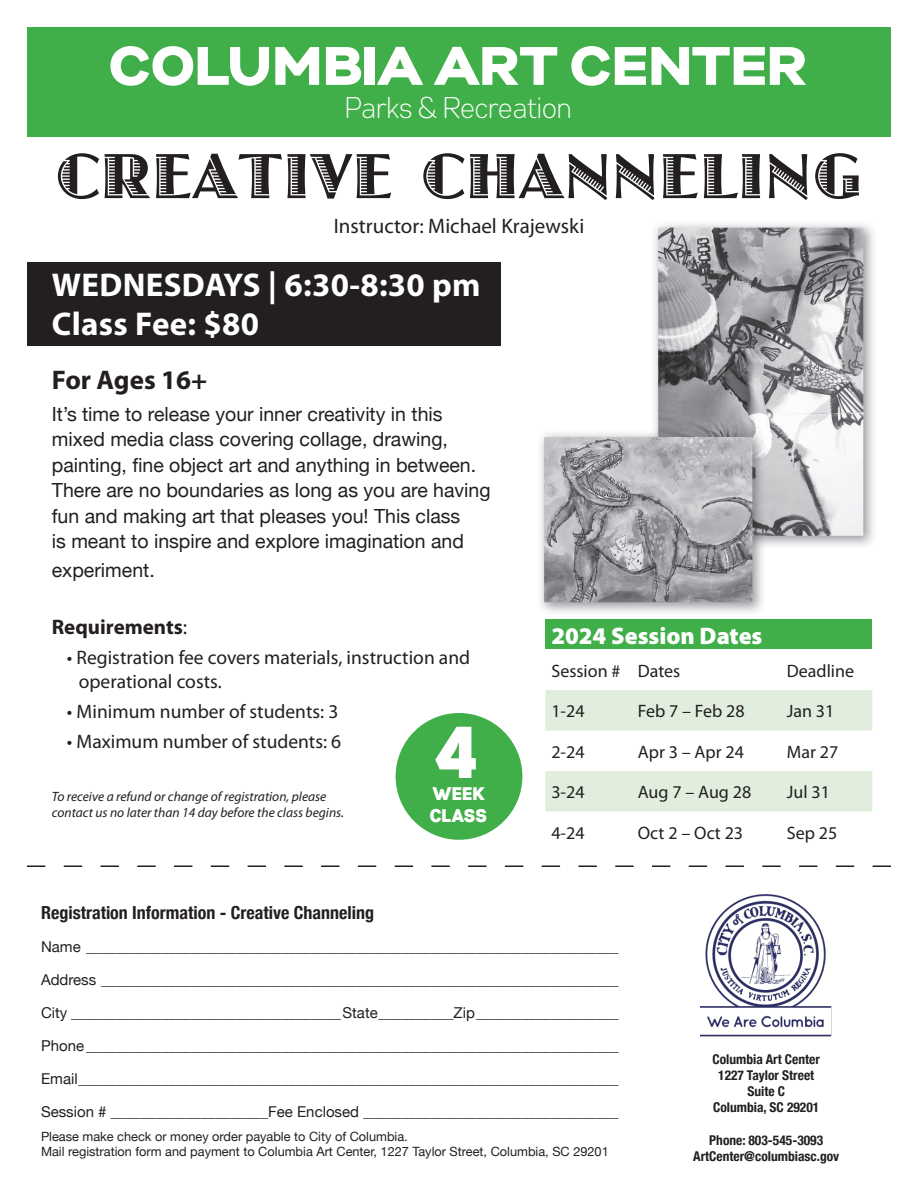
<style>
.page{position:relative;width:918px;height:1188px;background:#fff}
.page>*{position:absolute;margin:0;border:0;box-sizing:border-box;transform-origin:0 0}
.t1{font:73.2px "Gabriel Sans Cond Black";color:#fff}
.t2{font:66px "Jazz Let Plain";letter-spacing:.03em;color:#231f20}
.t3{font:54px "Gabriel Sans Black";letter-spacing:.01em;color:#fff}
.t4{font:700 33px "Myriad Pro";letter-spacing:.01em;color:#fff}
.t5{font:30px "Gabriel Sans Cond Light";color:#fff}
.t6{font:700 27px "Myriad Pro";color:#231f20}
.t7{font:900 24px "Myriad Pro";color:#fff}
.t8{font:21px "Myriad Pro";color:#231f20}
.t9{font:700 21px "Myriad Pro";color:#231f20}
.t10{font:19.5px/25.5px "Helvetica Neue";color:#231f20}
.t11{font:19.5px/23.4px "Myriad Pro";color:#231f20}
.t12{font:18.3px "Gabriel Sans Cond Black";letter-spacing:.015em;color:#fff}
.t13{font:18px "Myriad Pro";color:#231f20}
.t14{font:700 condensed 18px "Helvetica Neue";color:#231f20}
.t15{font:15px "Helvetica Neue";color:#231f20}
.t16{font:700 condensed 13.5px "Helvetica Neue";color:#231f20}
.t17{font:italic 13.5px/16.2px "Myriad Pro";color:#231f20}
.t18{font:12.75px "Helvetica Neue";color:#231f20}
.s1{font-weight:400}
</style>
<div class="page">
<img style="left:540px;top:224px;width:334px;height:389px">
<div style="left:27px;top:262px;width:473px;height:84px;background:#231f20"></div>
<svg style="left:27px;top:866px;width:864px;height:1px"></svg>
<div style="left:396px;top:713px;width:126px;height:127px;background:#40ae49;border-radius:50%"></div>
<div style="left:27px;top:27px;width:864px;height:109px;background:#40ae49"></div>
<img style="left:701px;top:894px;width:131px;height:143px">
<div style="left:545px;top:620px;width:327px;height:30px;background:#40ae49"></div>
<svg style="left:545px;top:690px;width:327px;height:122px"></svg>
<p class="t3" style="left:111px;top:34px;width:698px">COLUMBIA ART CENTER</p>
<p class="t5" style="left:346px;top:91px;width:228px">Parks &amp; Recreation</p>
<p class="t2" style="left:56px;top:123px;width:808px">CREATIVE CHANNELING</p>
<p class="t8" style="left:334px;top:213px;width:252px">Instructor: Michael Krajewski</p>
<p class="t4" style="left:52px;top:263px;width:430px">WEDNESDAYS | 6:30-8:30 pm</p>
<p class="t4" style="left:52px;top:303px;width:209px">Class Fee: $80</p>
<p class="t6" style="left:52px;top:362px;width:157px">For Ages 16+</p>
<p class="t10" style="left:52px;top:402px;width:440px">It’s time to release your inner creativity in this mixed media class covering collage, drawing, painting, fine object art and anything in between.<br>There are no boundaries as long as you are having fun and making art that pleases you! This class<br>is meant to inspire and explore imagination and</p>
<p class="t10" style="left:52px;top:558px;width:104px">experiment.</p>
<p class="t9" style="left:52px;top:613px;width:137px">Requirements<span class="s1">:</span></p>
<p class="t11" style="left:79px;top:646px;width:393px;text-indent:-12px">• Registration fee covers materials, instruction and operational costs.</p>
<p class="t11" style="left:67px;top:699px;width:273px">• Minimum number of students: 3</p>
<p class="t11" style="left:67px;top:729px;width:276px">• Maximum number of students: 6</p>
<p class="t7" style="left:551px;top:619px;width:213px">2024 Session Dates</p>
<p class="t13" style="left:551px;top:659px;width:71px">Session #</p>
<p class="t13" style="left:638px;top:659px;width:44px">Dates</p>
<p class="t13" style="left:787px;top:659px;width:69px">Deadline</p>
<p class="t13" style="left:551px;top:700px;width:35px">1-24</p>
<p class="t13" style="left:638px;top:700px;width:108px">Feb 7 – Feb 28</p>
<p class="t13" style="left:787px;top:700px;width:49px">Jan 31</p>
<p class="t13" style="left:551px;top:740px;width:35px">2-24</p>
<p class="t13" style="left:638px;top:740px;width:108px">Apr 3 – Apr 24</p>
<p class="t13" style="left:787px;top:740px;width:53px">Mar 27</p>
<p class="t13" style="left:551px;top:781px;width:35px">3-24</p>
<p class="t13" style="left:638px;top:781px;width:115px">Aug 7 – Aug 28</p>
<p class="t13" style="left:787px;top:781px;width:45px">Jul 31</p>
<p class="t13" style="left:551px;top:821px;width:35px">4-24</p>
<p class="t13" style="left:638px;top:821px;width:107px">Oct 2 – Oct 23</p>
<p class="t13" style="left:787px;top:821px;width:52px">Sep 25</p>
<p class="t1" style="left:437px;top:711px;width:46px">4</p>
<p class="t12" style="left:431px;top:805px;width:58px">CLASS</p>
<p class="t17" style="left:52px;top:788px;width:294px">To receive a refund or change of registration, please contact us no later than 14 day before the class begins.</p>
<p class="t12" style="left:433px;top:783px;width:53px">WEEK</p>
<p class="t14" style="left:41px;top:898px;width:334px">Registration Information - Creative Channeling</p>
<p class="t15" style="left:41px;top:936px;width:579px">Name _______________________________________________________________________</p>
<p class="t15" style="left:41px;top:969px;width:579px">Address _____________________________________________________________________</p>
<p class="t15" style="left:41px;top:1002px;width:579px">City ____________________________________State__________Zip___________________</p>
<p class="t15" style="left:41px;top:1035px;width:579px">Phone_______________________________________________________________________</p>
<p class="t15" style="left:41px;top:1068px;width:579px">Email________________________________________________________________________</p>
<p class="t15" style="left:41px;top:1101px;width:579px">Session # _____________________Fee Enclosed __________________________________</p>
<p class="t18" style="left:41px;top:1127px;width:368px">Please make check or money order payable to City of Columbia.</p>
<p class="t18" style="left:41px;top:1142px;width:569px">Mail registration form and payment to Columbia Art Center, 1227 Taylor Street, Columbia, SC 29201</p>
<p class="t16" style="left:713px;top:1048px;width:109px">Columbia Art Center</p>
<p class="t16" style="left:718px;top:1064px;width:98px">1227 Taylor Street</p>
<p class="t16" style="left:747px;top:1080px;width:39px">Suite C</p>
<p class="t16" style="left:713px;top:1096px;width:108px">Columbia, SC 29201</p>
<p class="t16" style="left:709px;top:1129px;width:116px">Phone: 803-545-3093</p>
<p class="t16" style="left:693px;top:1145px;width:147px">ArtCenter@columbiasc.gov</p>
</div>
